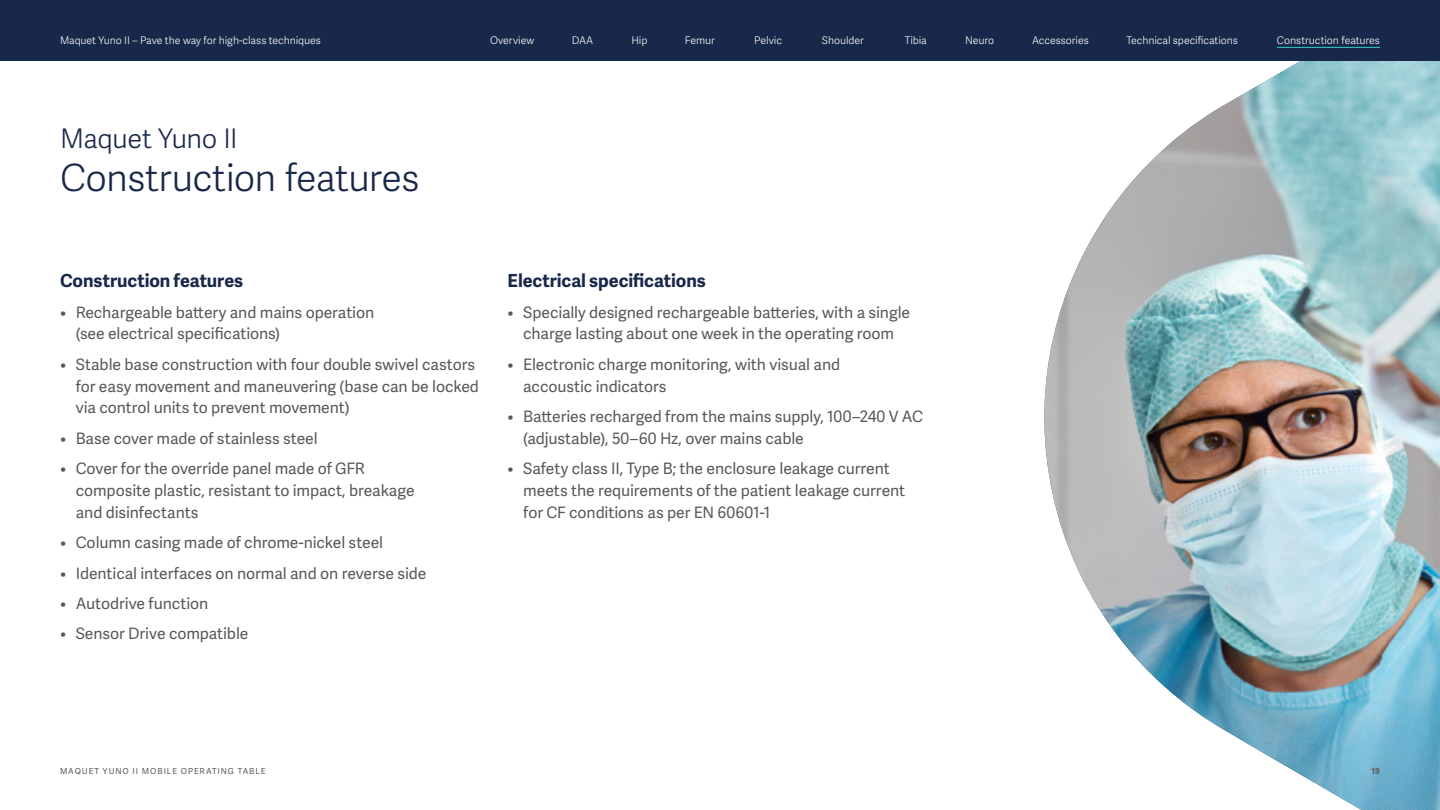
<style>
.page{position:relative;width:1440px;height:810px;background:#fff}
.page>*{position:absolute;margin:0;border:0;box-sizing:border-box;transform-origin:0 0}
.QSG_Heading_Adelle_S{font:300 37.5px "Adelle Sans";letter-spacing:-.02em;color:#18284a}
.QSG_Sub-heading_Adel{font:300 27px "Adelle Sans";letter-spacing:-.02em;color:#18284a}
.QSG_Subhead_Body_cop{font:700 18px "Adelle Sans";letter-spacing:-.005em;color:#18284a}
.t1{font:15.75px/21.8px "Adelle Sans";letter-spacing:-.005em;color:#595857}
.QSG_Navi_Pages_Adell{font:300 10.5px "Adelle Sans";letter-spacing:-.01em;color:#fff}
.t2{font:8.25px "Adelle Sans";letter-spacing:.11em;color:#595857}
.t3{font:700 8.25px "Adelle Sans";color:#595857}
</style>
<div class="page">
<img style="left:1044px;top:61px;width:396px;height:749px">
<div style="left:0;top:0;width:1440px;height:61px;background:#18284a"></div>
<hr style="left:1277px;top:47px;width:103px;height:1px;background:#30b7bc">
<p class="QSG_Navi_Pages_Adell" style="left:60px;top:34px;width:262px">Maquet Yuno II – Pave the way for high-class techniques</p>
<p class="QSG_Navi_Pages_Adell" style="left:490px;top:34px;width:46px">Overview</p>
<p class="QSG_Navi_Pages_Adell" style="left:572px;top:34px;width:23px">DAA</p>
<p class="QSG_Navi_Pages_Adell" style="left:632px;top:34px;width:17px">Hip</p>
<p class="QSG_Navi_Pages_Adell" style="left:685px;top:34px;width:31px">Femur</p>
<p class="QSG_Navi_Pages_Adell" style="left:754px;top:34px;width:29px">Pelvic</p>
<p class="QSG_Navi_Pages_Adell" style="left:822px;top:34px;width:43px">Shoulder</p>
<p class="QSG_Navi_Pages_Adell" style="left:905px;top:34px;width:24px">Tibia</p>
<p class="QSG_Navi_Pages_Adell" style="left:965px;top:34px;width:30px">Neuro</p>
<p class="QSG_Navi_Pages_Adell" style="left:1032px;top:34px;width:58px">Accessories</p>
<p class="QSG_Navi_Pages_Adell" style="left:1126px;top:34px;width:113px">Technical specifications</p>
<p class="QSG_Navi_Pages_Adell" style="left:1277px;top:34px;width:105px">Construction features</p>
<p class="QSG_Sub-heading_Adel" style="left:60px;top:123px;width:179px">Maquet Yuno II</p>
<p class="QSG_Heading_Adelle_S" style="left:60px;top:156px;width:361px">Construction features</p>
<p class="QSG_Subhead_Body_cop" style="left:60px;top:267px;width:185px">Construction features</p>
<p class="t1" style="left:76px;top:301px;width:300px;text-indent:-16px">• Rechargeable battery and mains operation (see electrical specifications)</p>
<p class="t1" style="left:76px;top:353px;width:405px;text-indent:-16px">• Stable base construction with four double swivel castors for easy movement and maneuvering (base can be locked via control units to prevent movement)</p>
<p class="t1" style="left:60px;top:427px;width:259px">• Base cover made of stainless steel</p>
<p class="t1" style="left:76px;top:457px;width:340px;text-indent:-16px">• Cover for the override panel made of GFR composite plastic, resistant to impact, breakage and disinfectants</p>
<p class="t1" style="left:60px;top:531px;width:325px">• Column casing made of chrome-nickel steel</p>
<p class="t1" style="left:60px;top:562px;width:368px">• Identical interfaces on normal and on reverse side</p>
<p class="t1" style="left:60px;top:592px;width:150px">• Autodrive function</p>
<p class="t1" style="left:60px;top:622px;width:190px">• Sensor Drive compatible</p>
<p class="QSG_Subhead_Body_cop" style="left:507px;top:267px;width:200px">Electrical specifications</p>
<p class="t1" style="left:507px;top:301px;width:404px;text-align:center">• Specially designed rechargeable batteries, with a single charge lasting about one week in the operating room</p>
<p class="t1" style="left:523px;top:353px;width:318px;text-indent:-16px">• Electronic charge monitoring, with visual and accoustic indicators</p>
<p class="t1" style="left:523px;top:405px;width:401px;text-indent:-16px">• Batteries recharged from the mains supply, 100–240 V AC (adjustable), 50–60 Hz, over mains cable</p>
<p class="t1" style="left:523px;top:457px;width:383px;text-indent:-16px">• Safety class II, Type B; the enclosure leakage current meets the requirements of the patient leakage current for CF conditions as per EN 60601-1</p>
<p class="t2" style="left:60px;top:765px;width:207px">MAQUET YUNO II MOBILE OPERATING TABLE</p>
<p class="t3" style="left:1372px;top:765px;width:10px">19</p>
</div>
